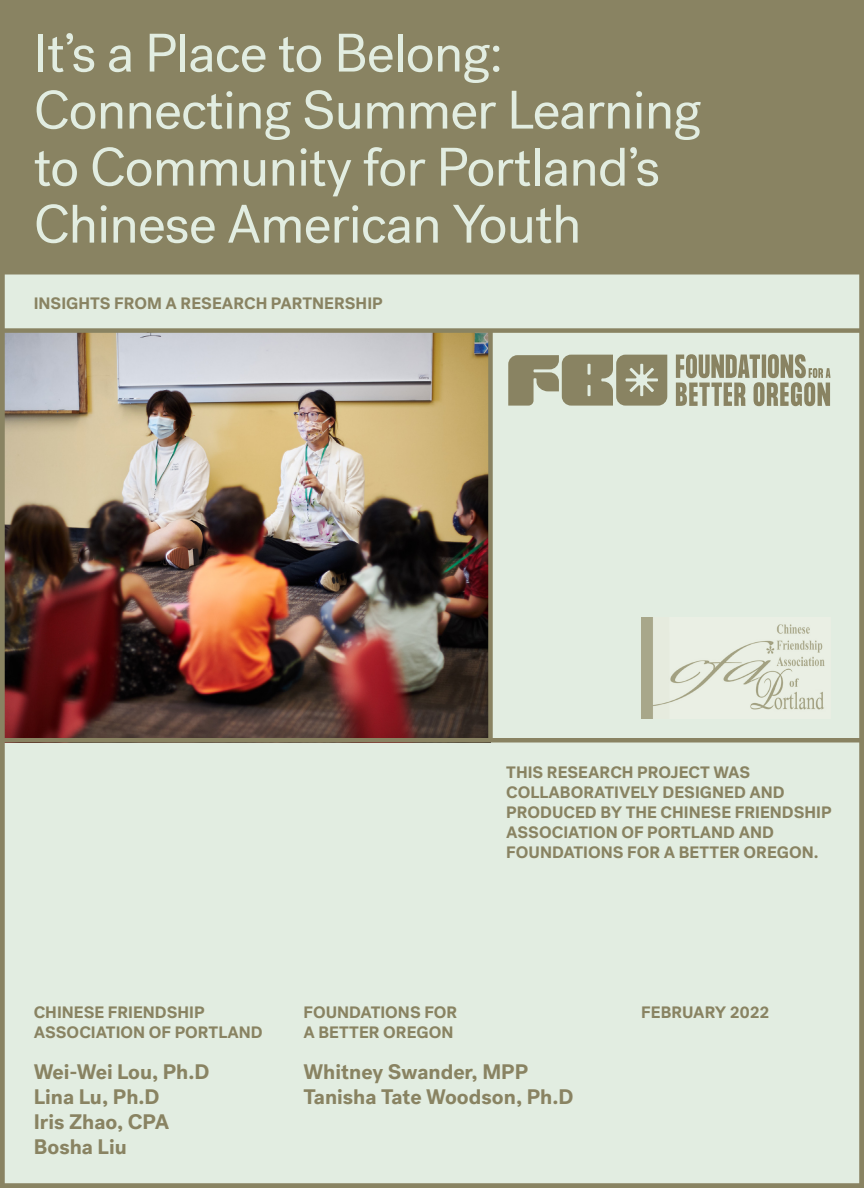
<style>
.page{position:relative;width:864px;height:1188px;background:#e2ede1}
.page>*{position:absolute;margin:0;border:0;box-sizing:border-box;transform-origin:0 0}
.t1{font:54px/57px "Post Grotesk";letter-spacing:-.02em;color:#e2ede1}
.t2{font:700 21px/25.2px "Post Grotesk";color:#898362}
.t3{font:700 16.5px/19.8px "Post Grotesk";color:#898362}
</style>
<div class="page">
<div style="left:0;top:0;width:864px;height:270px;background:#898362"></div>
<img style="left:4px;top:333px;width:484px;height:405px">
<svg style="left:508px;top:355px;width:159px;height:51px"></svg>
<svg style="left:676px;top:354px;width:154px;height:52px"></svg>
<hr style="left:0;top:270px;width:864px;height:4px;background:#898362">
<div style="left:0;top:328px;width:864px;height:5px;background:#898362"></div>
<div style="left:488px;top:330px;width:5px;height:411px;background:#898362"></div>
<hr style="left:0;top:1184px;width:864px;height:4px;background:#898362">
<hr style="left:0;top:738px;width:864px;height:4px;background:#898362">
<hr style="left:0;top:0;width:4px;height:1188px;background:#898362">
<hr style="left:860px;top:0;width:4px;height:1188px;background:#898362">
<img style="left:641px;top:618px;width:184px;height:101px">
<h1 class="t1" style="left:34px;top:25px;width:669px">It’s a Place to Belong:<br>Connecting Summer Learning to Community for Portland’s<br>Chinese American Youth</h1>
<p class="t3" style="left:34px;top:293px;width:351px">INSIGHTS FROM A RESEARCH PARTNERSHIP</p>
<p class="t3" style="left:506px;top:763px;width:327px">THIS RESEARCH PROJECT WAS<br>COLLABORATIVELY DESIGNED AND<br>PRODUCED BY THE CHINESE FRIENDSHIP<br>ASSOCIATION OF PORTLAND AND<br>FOUNDATIONS FOR A BETTER OREGON.</p>
<p class="t3" style="left:303px;top:1003px;width:156px">FOUNDATIONS FOR<br>A BETTER OREGON</p>
<p class="t3" style="left:34px;top:1003px;width:173px">CHINESE FRIENDSHIP</p>
<p class="t3" style="left:641px;top:1003px;width:130px">FEBRUARY 2022</p>
<p class="t3" style="left:34px;top:1022px;width:230px">ASSOCIATION OF PORTLAND</p>
<p class="t2" style="left:34px;top:1059px;width:177px">Wei-Wei Lou, Ph.D<br>Lina Lu, Ph.D<br>Iris Zhao, CPA<br>Bosha Liu</p>
<p class="t2" style="left:303px;top:1059px;width:272px">Whitney Swander, MPP<br>Tanisha Tate Woodson, Ph.D</p>
</div>
